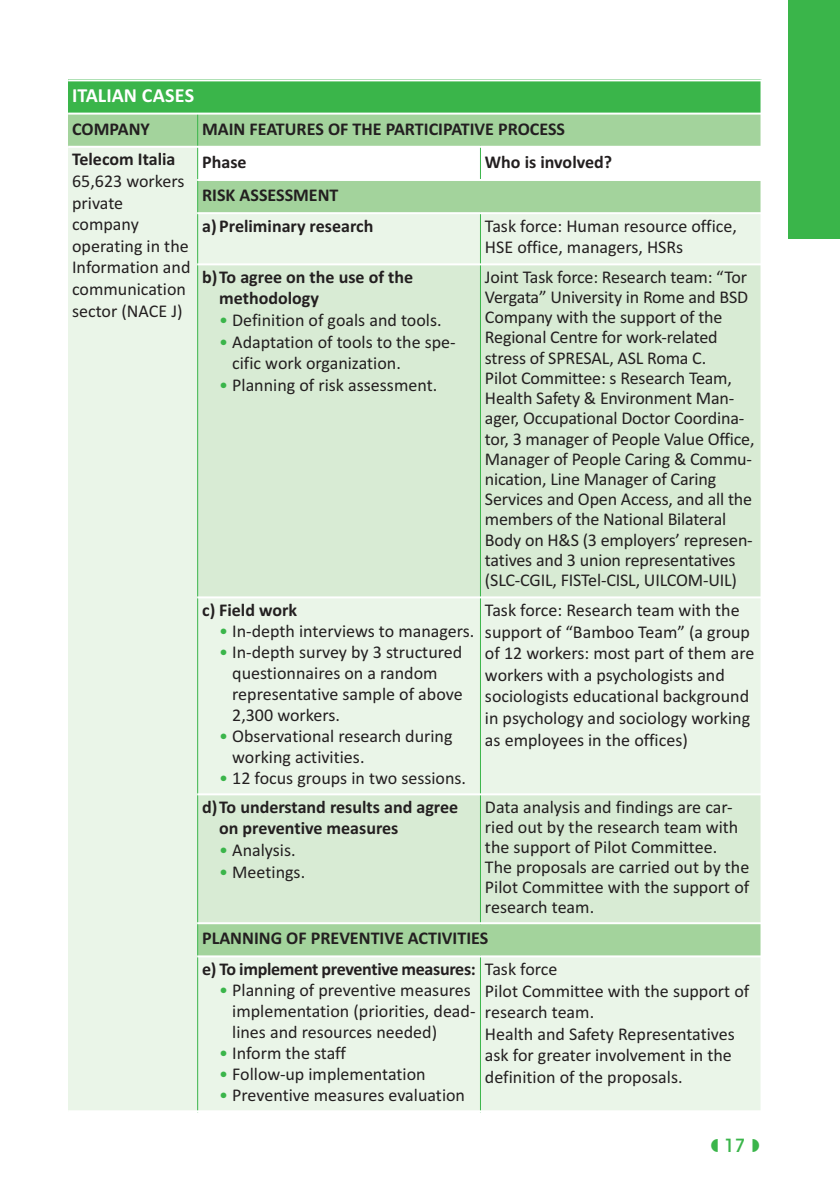
<style>
.page{position:relative;width:840px;height:1191px;background:#fff}
.page>*{position:absolute;margin:0;border:0;box-sizing:border-box;transform-origin:0 0}
.t1{font:700 20px "Calibri";color:#fff}
.t2{font:18px/21.6px "Calibri";color:#231f20}
.t3{font:700 18px/30.6px "Calibri";color:#231f20}
.t4{font:500 18px "ITC Avant Garde Std";color:#3ab54a}
.s1{color:#3ab54a}
</style>
<div class="page">
<div style="left:788px;top:0;width:51px;height:238px;background:#3ab54a"></div>
<div style="left:68px;top:79px;width:693px;height:35px;background:#3ab54a"></div>
<div style="left:68px;top:114px;width:129px;height:33px;background:#a3d39c"></div>
<div style="left:198px;top:114px;width:562px;height:33px;background:#a3d39c"></div>
<div style="left:68px;top:147px;width:129px;height:964px;background:#eaf5e8"></div>
<div style="left:198px;top:180px;width:562px;height:33px;background:#a3d39c"></div>
<div style="left:194px;top:213px;width:362px;height:51px;background:#eaf5e8"></div>
<div style="left:480px;top:213px;width:281px;height:51px;background:#eaf5e8"></div>
<div style="left:198px;top:264px;width:282px;height:333px;background:#d8ebd4"></div>
<div style="left:480px;top:264px;width:281px;height:333px;background:#d8ebd4"></div>
<div style="left:198px;top:597px;width:282px;height:197px;background:#eaf5e8"></div>
<div style="left:480px;top:597px;width:281px;height:197px;background:#eaf5e8"></div>
<div style="left:198px;top:794px;width:282px;height:129px;background:#d8ebd4"></div>
<div style="left:480px;top:794px;width:281px;height:129px;background:#d8ebd4"></div>
<div style="left:198px;top:923px;width:562px;height:33px;background:#a3d39c"></div>
<div style="left:198px;top:956px;width:282px;height:156px;background:#eaf5e8"></div>
<div style="left:480px;top:956px;width:281px;height:156px;background:#eaf5e8"></div>
<hr style="left:197px;top:113px;width:1px;height:999px;background:#3ab54a">
<hr style="left:479px;top:146px;width:1px;height:35px;background:#3ab54a">
<hr style="left:479px;top:212px;width:1px;height:712px;background:#3ab54a">
<hr style="left:479px;top:955px;width:1px;height:157px;background:#3ab54a">
<hr style="left:760px;top:79px;width:2px;height:1033px;background:#fff">
<hr style="left:68px;top:79px;width:694px;height:2px;background:#fff">
<hr style="left:68px;top:113px;width:694px;height:2px;background:#fff">
<hr style="left:68px;top:146px;width:694px;height:2px;background:#fff">
<hr style="left:197px;top:179px;width:565px;height:2px;background:#fff">
<hr style="left:197px;top:212px;width:565px;height:2px;background:#fff">
<hr style="left:197px;top:263px;width:565px;height:2px;background:#fff">
<hr style="left:197px;top:596px;width:565px;height:2px;background:#fff">
<hr style="left:197px;top:793px;width:565px;height:2px;background:#fff">
<hr style="left:197px;top:922px;width:565px;height:2px;background:#fff">
<hr style="left:197px;top:955px;width:565px;height:2px;background:#fff">
<hr style="left:68px;top:1110px;width:694px;height:2px;background:#fff">
<p class="t1" style="left:72px;top:88px;width:124px">ITALIAN CASES</p>
<p class="t3" style="left:72px;top:115px;width:79px">COMPANY</p>
<p class="t3" style="left:202px;top:115px;width:364px">MAIN FEATURES OF THE PARTICIPATIVE PROCESS</p>
<p class="t3" style="left:72px;top:145px;width:105px">Telecom Italia</p>
<p class="t2" style="left:72px;top:172px;width:120px">65,623 workers private company operating in the<br>Information and communication sector (NACE J)</p>
<p class="t3" style="left:202px;top:148px;width:46px">Phase</p>
<p class="t3" style="left:484px;top:148px;width:129px">Who is involved?</p>
<p class="t3" style="left:202px;top:181px;width:173px">RISK ASSESSMENT<br>a) Preliminary research</p>
<p class="t2" style="left:484px;top:216px;width:253px">Task force: Human resource office,<br>HSE office, managers, HSRs</p>
<p class="t3" style="left:219px;top:267px;width:195px;line-height:21.6px;text-indent:-17px">b)To agree on the use of the methodology</p>
<p class="t2" style="left:219px;top:311px;width:224px"><span class="s1">•</span> Definition of goals and tools.</p>
<p class="t2" style="left:232px;top:332px;width:225px;text-indent:-13px"><span class="s1">•</span> Adaptation of tools to the spe&shy;cific work organization.</p>
<p class="t2" style="left:219px;top:375px;width:219px"><span class="s1">•</span> Planning of risk assessment.</p>
<p class="t2" style="left:484px;top:268px;width:271px;line-height:20.2px">Joint Task force: Research team: “Tor Vergata” University in Rome and BSD Company with the support of the Regional Centre for work-related stress of SPRESAL, ASL Roma C.<br>Pilot Committee: s Research Team, Health Safety &amp; Environment Man&shy;ager, Occupational Doctor Coordina&shy;tor, 3 manager of People Value Office, Manager of People Caring &amp; Commu&shy;nication, Line Manager of Caring Services and Open Access, and all the members of the National Bilateral Body on H&amp;S (3 employers’ represen&shy;tatives and 3 union representatives (SLC-CGIL, FISTel-CISL, UILCOM-UIL)</p>
<p class="t3" style="left:202px;top:596px;width:96px">c) Field work</p>
<p class="t2" style="left:219px;top:621px;width:256px"><span class="s1">•</span> In-depth interviews to managers.</p>
<p class="t2" style="left:232px;top:643px;width:232px;line-height:21px;text-indent:-13px"><span class="s1">•</span> In-depth survey by 3 structured questionnaires on a random representative sample of above<br>2,300 workers.</p>
<p class="t2" style="left:232px;top:727px;width:222px;line-height:21px;text-indent:-13px"><span class="s1">•</span> Observational research during working activities.</p>
<p class="t2" style="left:219px;top:768px;width:248px"><span class="s1">•</span> 12 focus groups in two sessions.</p>
<p class="t2" style="left:484px;top:600px;width:271px">Task force: Research team with the support of “Bamboo Team” (a group of 12 workers: most part of them are workers with a psychologists and sociologists educational background in psychology and sociology working as employees in the offices)</p>
<p class="t3" style="left:219px;top:797px;width:240px;line-height:21.6px;text-indent:-17px">d)To understand results and agree on preventive measures</p>
<p class="t2" style="left:219px;top:840px;width:78px"><span class="s1">•</span> Analysis.</p>
<p class="t2" style="left:219px;top:862px;width:87px"><span class="s1">•</span> Meetings.</p>
<p class="t2" style="left:484px;top:798px;width:266px;line-height:20px">Data analysis and findings are car&shy;ried out by the research team with the support of Pilot Committee.<br>The proposals are carried out by the<br>Pilot Committee with the support of research team.</p>
<p class="t3" style="left:202px;top:924px;width:287px">PLANNING OF PREVENTIVE ACTIVITIES e) To implement preventive measures:</p>
<p class="t2" style="left:232px;top:981px;width:245px;line-height:21px;text-indent:-13px"><span class="s1">•</span> Planning of preventive measures implementation (priorities, dead&shy;lines and resources needed)</p>
<p class="t2" style="left:219px;top:1043px;width:128px"><span class="s1">•</span> Inform the staff</p>
<p class="t2" style="left:219px;top:1064px;width:208px"><span class="s1">•</span> Follow-up implementation</p>
<p class="t2" style="left:219px;top:1085px;width:247px"><span class="s1">•</span> Preventive measures evaluation</p>
<p class="t2" style="left:484px;top:959px;width:266px">Task force<br>Pilot Committee with the support of research team.<br>Health and Safety Representatives ask for greater involvement in the definition of the proposals.</p>
<p class="t4" style="left:723px;top:1135px;width:23px">17</p>
</div>
